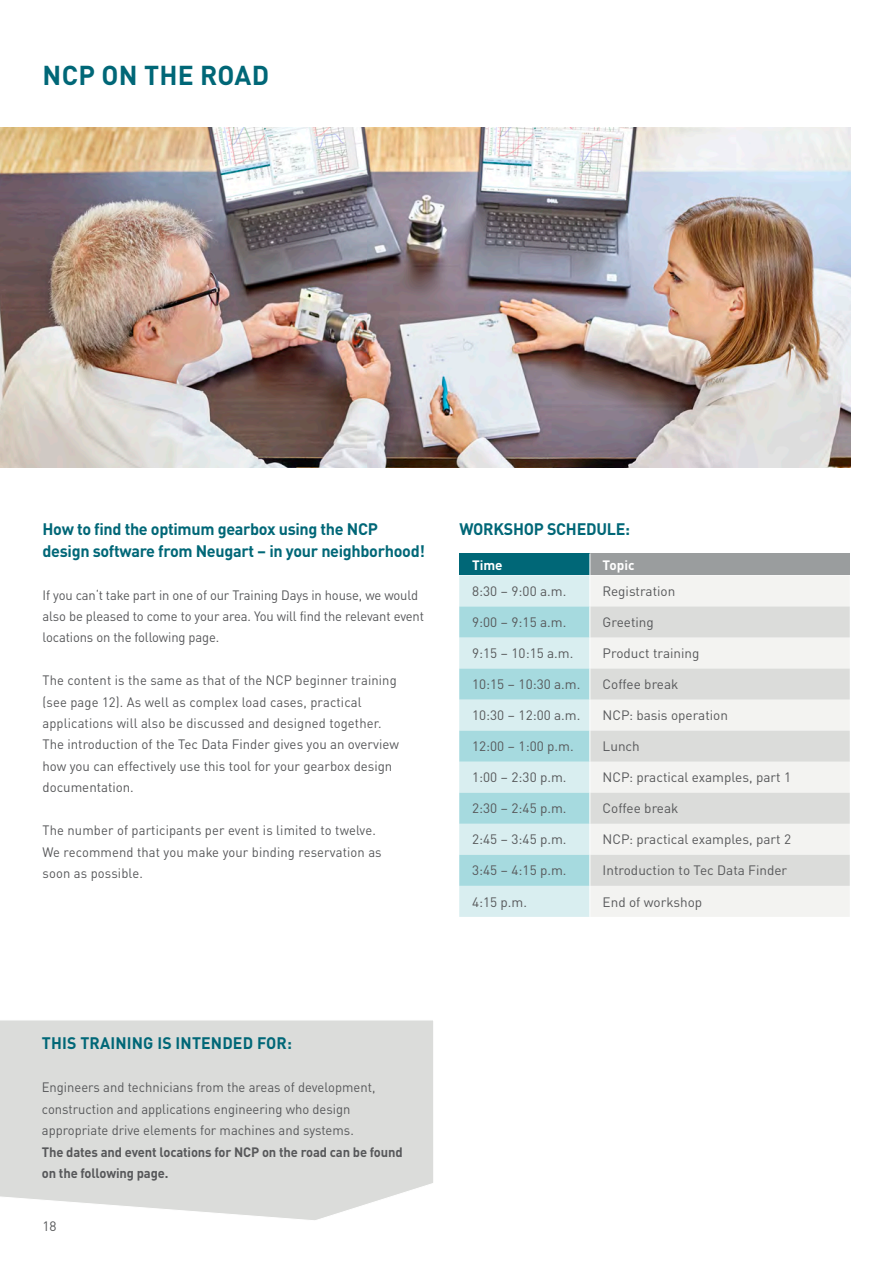
<style>
.page{position:relative;width:893px;height:1263px;background:#fff}
.page>*{position:absolute;margin:0;border:0;box-sizing:border-box;transform-origin:0 0}
.t1{font:700 27px "DIN Pro";letter-spacing:.01em;color:#006777}
._001_Standardtext_Sprache1{font:700 16.5px/21.5px "DIN Pro";letter-spacing:-.02em;color:#006777}
.Intro_Sprache_1_ohne_Initialen{font:700 16.5px "DIN Pro";letter-spacing:.01em;color:#006777;scale:.96 1}
.Intro_Sprache_1_ohne_Initialen-2{font:13.5px/21.5px "DIN Pro";color:#57585a;scale:.96 1}
.Intro_Sprache_1_ohne_Initialen-3{font:13.5px/21.5px "DIN Pro";color:#57585a}
.Intro_Sprache_1_ohne_Initialen-4{font:700 13.5px/21.5px "DIN Pro";letter-spacing:-.01em;color:#57585a;scale:.96 1}
.t2{font:700 13.5px "DIN Pro";color:#fff}
</style>
<div class="page">
<svg style="left:0;top:1020px;width:433px;height:200px;background:#dddedc"></svg>
<img style="left:0;top:128px;width:850px;height:340px">
<div style="left:590px;top:553px;width:260px;height:22px;background:#9a9d9e"></div>
<div style="left:591px;top:576px;width:259px;height:341px;background:#f3f3f1"></div>
<svg style="left:590px;top:606px;width:260px;height:280px;fill:#dbdcda"></svg>
<svg style="left:459px;top:553px;width:131px;height:364px;background:#b6dde1"></svg>
<hr style="left:589px;top:575px;width:1px;height:31px;background:#fff">
<hr style="left:589px;top:606px;width:1px;height:31px;background:#fff">
<hr style="left:589px;top:637px;width:1px;height:31px;background:#fff">
<hr style="left:589px;top:668px;width:1px;height:31px;background:#fff">
<hr style="left:589px;top:699px;width:1px;height:32px;background:#fff">
<hr style="left:589px;top:731px;width:1px;height:31px;background:#fff">
<hr style="left:589px;top:762px;width:1px;height:31px;background:#fff">
<hr style="left:589px;top:793px;width:1px;height:31px;background:#fff">
<hr style="left:589px;top:824px;width:1px;height:31px;background:#fff">
<hr style="left:589px;top:855px;width:1px;height:31px;background:#fff">
<hr style="left:589px;top:886px;width:1px;height:31px;background:#fff">
<p class="t1" style="left:43px;top:55px;width:228px">NCP ON THE ROAD</p>
<p class="_001_Standardtext_Sprache1" style="left:43px;top:517px;width:384px">How to find the optimum gearbox using the NCP design software from Neugart – in your neighborhood!</p>
<p class="Intro_Sprache_1_ohne_Initialen-2" style="left:43px;top:583px;width:399px">If you can‘t take part in one of our Training Days in house, we would also be pleased to come to your area. You will find the relevant event locations on the following page.</p>
<p class="Intro_Sprache_1_ohne_Initialen-2" style="left:43px;top:669px;width:370px">The content is the same as that of the NCP beginner training (see page 12). As well as complex load cases, practical applications will also be discussed and designed together.</p>
<p class="Intro_Sprache_1_ohne_Initialen-3" style="left:43px;top:733px;width:358px">The introduction of the Tec Data Finder gives you an overview how you can effectively use this tool for your gearbox design documentation.</p>
<p class="Intro_Sprache_1_ohne_Initialen-2" style="left:43px;top:819px;width:355px">The number of participants per event is limited to twelve.<br>We recommend that you make your binding reservation as soon as possible.</p>
<p class="_001_Standardtext_Sprache1" style="left:459px;top:517px;width:172px">WORKSHOP SCHEDULE:</p>
<p class="t2" style="left:472px;top:554px;width:32px">Time</p>
<p class="t2" style="left:603px;top:554px;width:33px">Topic</p>
<p class="Intro_Sprache_1_ohne_Initialen-3" style="left:472px;top:580px;width:96px">8:30 – 9:00 a.m.</p>
<p class="Intro_Sprache_1_ohne_Initialen-3" style="left:603px;top:580px;width:74px">Registration</p>
<p class="Intro_Sprache_1_ohne_Initialen-3" style="left:472px;top:611px;width:96px">9:00 – 9:15 a.m.</p>
<p class="Intro_Sprache_1_ohne_Initialen-3" style="left:603px;top:611px;width:53px">Greeting</p>
<p class="Intro_Sprache_1_ohne_Initialen-3" style="left:472px;top:642px;width:103px">9:15 – 10:15 a.m.</p>
<p class="Intro_Sprache_1_ohne_Initialen-3" style="left:603px;top:642px;width:98px">Product training</p>
<p class="Intro_Sprache_1_ohne_Initialen-3" style="left:472px;top:673px;width:110px">10:15 – 10:30 a.m.</p>
<p class="Intro_Sprache_1_ohne_Initialen-3" style="left:603px;top:673px;width:77px">Coffee break</p>
<p class="Intro_Sprache_1_ohne_Initialen-3" style="left:472px;top:704px;width:110px">10:30 – 12:00 a.m.</p>
<p class="Intro_Sprache_1_ohne_Initialen-3" style="left:603px;top:704px;width:127px">NCP: basis operation</p>
<p class="Intro_Sprache_1_ohne_Initialen-3" style="left:472px;top:735px;width:103px">12:00 – 1:00 p.m.</p>
<p class="Intro_Sprache_1_ohne_Initialen-3" style="left:603px;top:735px;width:39px">Lunch</p>
<p class="Intro_Sprache_1_ohne_Initialen-3" style="left:472px;top:766px;width:96px">1:00 – 2:30 p.m.</p>
<p class="Intro_Sprache_1_ohne_Initialen-3" style="left:603px;top:766px;width:190px">NCP: practical examples, part 1</p>
<p class="Intro_Sprache_1_ohne_Initialen-3" style="left:472px;top:797px;width:96px">2:30 – 2:45 p.m.</p>
<p class="Intro_Sprache_1_ohne_Initialen-3" style="left:603px;top:797px;width:77px">Coffee break</p>
<p class="Intro_Sprache_1_ohne_Initialen-3" style="left:472px;top:828px;width:96px">2:45 – 3:45 p.m.</p>
<p class="Intro_Sprache_1_ohne_Initialen-3" style="left:603px;top:828px;width:190px">NCP: practical examples, part 2</p>
<p class="Intro_Sprache_1_ohne_Initialen-3" style="left:472px;top:859px;width:96px">3:45 – 4:15 p.m.</p>
<p class="Intro_Sprache_1_ohne_Initialen-3" style="left:603px;top:859px;width:186px">Introduction to Tec Data Finder</p>
<p class="Intro_Sprache_1_ohne_Initialen-3" style="left:472px;top:890px;width:57px">4:15 p.m.</p>
<p class="Intro_Sprache_1_ohne_Initialen-3" style="left:603px;top:890px;width:101px">End of workshop</p>
<p class="Intro_Sprache_1_ohne_Initialen" style="left:42px;top:1030px;width:262px">THIS TRAINING IS INTENDED FOR:</p>
<p class="Intro_Sprache_1_ohne_Initialen-2" style="left:42px;top:1076px;width:349px">Engineers and technicians from the areas of development, construction and applications engineering who design appropriate drive elements for machines and systems.</p>
<p class="Intro_Sprache_1_ohne_Initialen-4" style="left:42px;top:1140px;width:377px">The dates and event locations for NCP on the road can be found on the following page.</p>
<p class="Intro_Sprache_1_ohne_Initialen-3" style="left:43px;top:1214px;width:16px">18</p>
</div>
